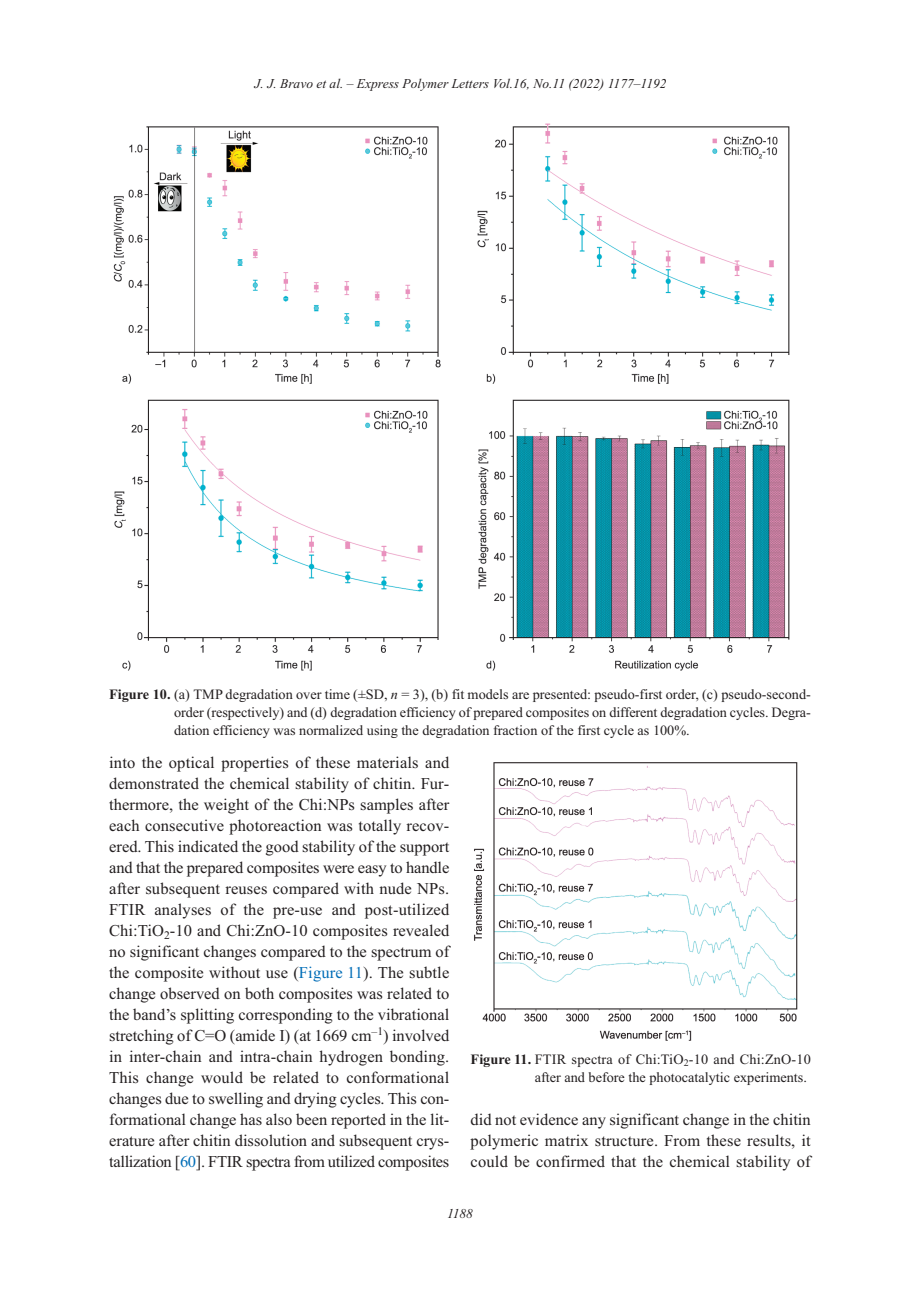
<style>
.page{position:relative;width:920px;height:1290px;background:#fff}
.page>*{position:absolute;margin:0;border:0;box-sizing:border-box;transform-origin:0 0}
.t1{font:16.5px/21px "Times New Roman";letter-spacing:.005em;color:#231f20;text-align:justify}
.t2{font:14.25px/18px "Times New Roman";color:#231f20;text-align:justify}
.t3{font:italic 13.5px "Times New Roman";color:#231f20}
.s1{font-weight:700}
.s2{font-style:italic}
.s3{color:#006db7}
</style>
<div class="page">
<img style="left:113px;top:123px;width:677px;height:548px">
<img style="left:474px;top:762px;width:324px;height:279px">
<p class="t3" style="left:255px;top:76px;width:413px">J. J. Bravo et al. – Express Polymer Letters Vol.16, No.11 (2022) 1177–1192</p>
<p class="t2" style="left:174px;top:685px;width:638px;text-indent:-65px"><span class="s1">Figure 10.</span> (a) TMP degradation over time (±SD, <span class="s2">n</span> = 3), (b) fit models are presented: pseudo-first order, (c) pseudo-second&shy;order (respectively) and (d) degradation efficiency of prepared composites on different degradation cycles. Degra&shy;dation efficiency was normalized using the degradation fraction of the first cycle as 100%.</p>
<p class="t1" style="left:109px;top:752px;width:342px">into the optical properties of these materials and demonstrated the chemical stability of chitin. Fur&shy;thermore, the weight of the Chi:NPs samples after each consecutive photoreaction was totally recov&shy;ered. This indicated the good stability of the support and that the prepared composites were easy to handle after subsequent reuses compared with nude NPs.<br>FTIR analyses of the pre-use and post-utilized Chi:TiO<sub>2</sub>-10 and Chi:ZnO-10 composites revealed no significant changes compared to the spectrum of the composite without use (<span class="s3">Figure 11</span>). The subtle change observed on both composites was related to the band’s splitting corresponding to the vibrational stretching of C=O (amide I) (at 1669 cm<sup>–1</sup>) involved in inter-chain and intra-chain hydrogen bonding.<br>This change would be related to conformational changes due to swelling and drying cycles. This con&shy;formational change has also been reported in the lit&shy;erature after chitin dissolution and subsequent crys&shy;tallization [<span class="s3">60</span>]. FTIR spectra from utilized composites</p>
<p class="t2" style="left:471px;top:1050px;width:342px;text-align:right"><span class="s1">Figure 11.</span> FTIR spectra of Chi:TiO<sub>2</sub>-10 and Chi:ZnO-10 after and before the photocatalytic experiments.</p>
<p class="t1" style="left:471px;top:1109px;width:342px">did not evidence any significant change in the chitin polymeric matrix structure. From these results, it could be confirmed that the chemical stability of</p>
<p class="t3" style="left:447px;top:1205px;width:27px">1188</p>
</div>
